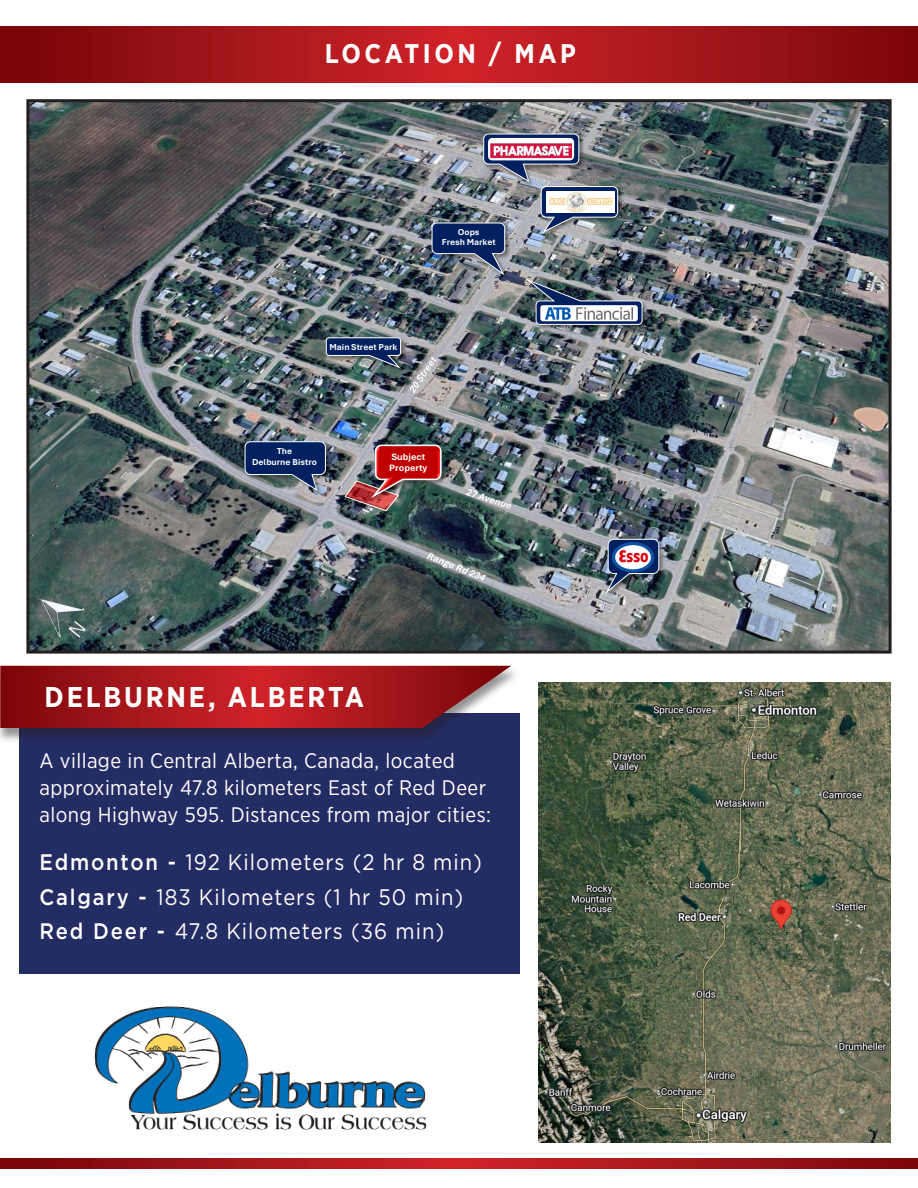
<style>
.page{position:relative;width:918px;height:1188px;background:#fff}
.page>*{position:absolute;margin:0;border:0;box-sizing:border-box;transform-origin:0 0}
.t1{font:700 28.5px "Gotham Narrow";letter-spacing:.1em;color:#fff}
.t2{font:700 27px "Gotham Narrow";letter-spacing:.13em;color:#fff}
.t3{font:22.5px "Gotham";letter-spacing:.05em;color:#fff;scale:.9 1}
.t4{font:21px/27px "Gotham Narrow";letter-spacing:.02em;color:#fff}
.t5{font:700 9.75px/11.7px "Aptos";color:#fff}
.t6{font:700 9px/10.8px "Aptos";color:#fff;text-align:center}
.s1{font-weight:500}
</style>
<div class="page">
<img style="left:30px;top:103px;width:858px;height:547px">
<img style="left:524px;top:277px;width:126px;height:55px">
<img style="left:603px;top:537px;width:63px;height:63px">
<svg style="left:605px;top:538px;width:55px;height:57px;background:#526274"></svg>
<img style="left:242px;top:439px;width:91px;height:59px">
<svg style="left:244px;top:441px;width:82px;height:51px;background:#344b75"></svg>
<img style="left:481px;top:131px;width:105px;height:2px">
<svg style="left:344px;top:480px;width:56px;height:32px"></svg>
<img style="left:369px;top:442px;width:80px;height:64px">
<svg style="left:465px;top:489px;width:46px;height:20px"></svg>
<svg style="left:410px;top:357px;width:27px;height:37px"></svg>
<svg style="left:427px;top:553px;width:59px;height:28px;background:#6d7d7e"></svg>
<img style="left:611px;top:542px;width:43px;height:30px">
<img style="left:429px;top:220px;width:2px;height:62px">
<img style="left:431px;top:133px;width:212px;height:192px">
<img style="left:323px;top:335px;width:85px;height:40px">
<svg style="left:325px;top:337px;width:77px;height:32px;background:#3d5273"></svg>
<div style="left:26px;top:99px;width:866px;height:555px;border:3px solid #231f20"></div>
<img style="left:30px;top:584px;width:65px;height:63px">
<svg style="left:1px;top:27px;width:917px;height:56px;background:#a41519"></svg>
<svg style="left:0;top:1158px;width:918px;height:11px;background:#a31519"></svg>
<img style="left:538px;top:682px;width:352px;height:461px">
<div style="left:19px;top:713px;width:501px;height:261px;background:#242c64"></div>
<div style="left:0;top:666px;width:521px;height:78px;background:#231f20;opacity:.48"></div>
<svg style="left:0;top:666px;width:511px;height:62px;background:#a52026"></svg>
<img style="left:94px;top:1006px;width:333px;height:124px">
<hr style="left:0;top:27px;width:1px;height:56px;background:#7a0406">
<p class="t2" style="left:325px;top:36px;width:253px">LOCATION / MAP</p>
<p class="t6" style="left:442px;top:226px;width:55px">Oops<br>Fresh Market</p>
<p class="t6" style="left:330px;top:341px;width:69px">Main Street Park</p>
<p class="t6" style="left:252px;top:445px;width:66px">The<br>Delburne Bistro</p>
<p class="t5" style="left:389px;top:450px;width:40px">Subject<br>Property</p>
<p class="t1" style="left:45px;top:679px;width:321px">DELBURNE, ALBERTA</p>
<p class="t4" style="left:40px;top:747px;width:453px">A village in Central Alberta, Canada, located approximately 47.8 kilometers East of Red Deer along Highway 595. Distances from major cities:</p>
<p class="t3" style="left:40px;top:848px;width:493px"><span class="s1">Edmonton -</span> 192 Kilometers (2 hr 8 min)</p>
<p class="t3" style="left:40px;top:882px;width:472px"><span class="s1">Calgary -</span> 183 Kilometers (1 hr 50 min)</p>
<p class="t3" style="left:40px;top:917px;width:451px"><span class="s1">Red Deer -</span> 47.8 Kilometers (36 min)</p>
</div>
